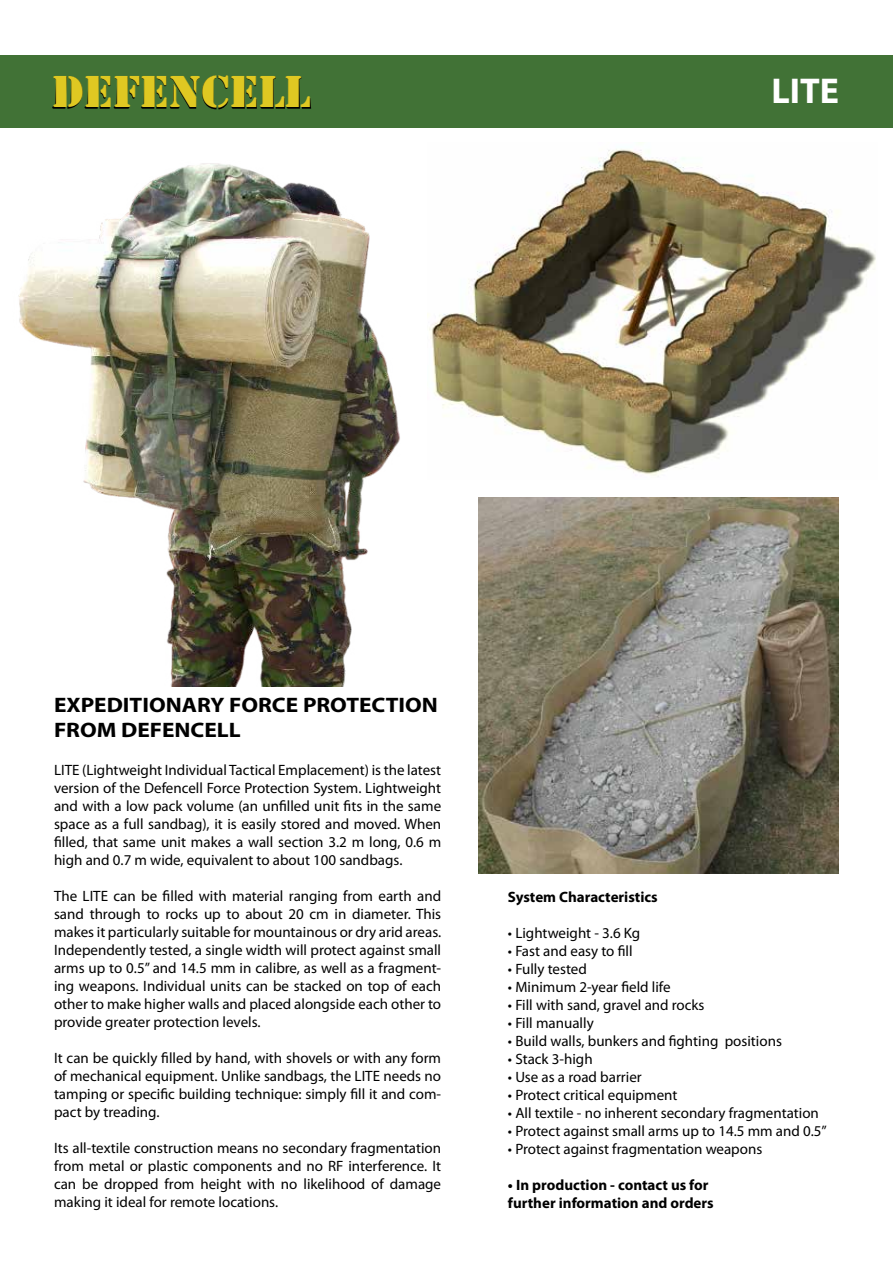
<style>
.page{position:relative;width:893px;height:1263px;background:#fff}
.page>*{position:absolute;margin:0;border:0;box-sizing:border-box;transform-origin:0 0}
.t1{font:41.55px "Stencil Std";color:#dfc822;scale:1.04 1}
.t2{font:700 36px "Myriad Pro";color:#fff}
.t3{font:700 21px/25.2px "Myriad Pro";color:#000;scale:1.11 1}
.t4{font:15px/18px "Myriad Pro";color:#000;text-align:justify}
.t5{font:700 15px/18px "Myriad Pro";color:#000}
</style>
<div class="page">
<div style="left:0;top:55px;width:893px;height:72px;background:#417236"></div>
<img style="left:478px;top:497px;width:360px;height:376px">
<img style="left:428px;top:142px;width:448px;height:335px">
<img style="left:18px;top:163px;width:382px;height:524px">
<svg style="left:52px;top:76px;width:259px;height:34px"></svg>
<h1 class="t1" style="left:53px;top:65px;width:249px">DEFENCELL</h1>
<h2 class="t2" style="left:771px;top:67px;width:69px">LITE</h2>
<h3 class="t3" style="left:54px;top:692px;width:347px">EXPEDITIONARY FORCE PROTECTION<br>FROM DEFENCELL</h3>
<p class="t4" style="left:54px;top:761px;width:389px">LITE (Lightweight Individual Tactical Emplacement) is the latest version of the Defencell Force Protection System. Lightweight and with a low pack volume (an unfilled unit fits in the same space as a full sandbag), it is easily stored and moved. When filled, that same unit makes a wall section 3.2 m long, 0.6 m high and 0.7 m wide, equivalent to about 100 sandbags.</p>
<p class="t4" style="left:54px;top:887px;width:389px">The LITE can be filled with material ranging from earth and sand through to rocks up to about 20 cm in diameter. This makes it particularly suitable for mountainous or dry arid areas.<br>Independently tested, a single width will protect against small arms up to 0.5” and 14.5 mm in calibre, as well as a fragment&shy;ing weapons. Individual units can be stacked on top of each other to make higher walls and placed alongside each other to provide greater protection levels.</p>
<p class="t4" style="left:54px;top:1049px;width:389px">It can be quickly filled by hand, with shovels or with any form of mechanical equipment. Unlike sandbags, the LITE needs no tamping or specific building technique: simply fill it and com&shy;pact by treading.</p>
<p class="t4" style="left:54px;top:1139px;width:389px">Its all-textile construction means no secondary fragmentation from metal or plastic components and no RF interference. It can be dropped from height with no likelihood of damage making it ideal for remote locations.</p>
<p class="t5" style="left:508px;top:887px;width:151px">System Characteristics</p>
<p class="t4" style="left:508px;top:924px;width:134px">• Lightweight - 3.6 Kg</p>
<p class="t4" style="left:508px;top:942px;width:126px">• Fast and easy to fill</p>
<p class="t4" style="left:508px;top:960px;width:80px">• Fully tested</p>
<p class="t4" style="left:508px;top:978px;width:164px">• Minimum 2-year field life</p>
<p class="t4" style="left:508px;top:996px;width:198px">• Fill with sand, gravel and rocks</p>
<p class="t4" style="left:508px;top:1014px;width:87px">• Fill manually</p>
<p class="t4" style="left:508px;top:1032px;width:275px">• Build walls, bunkers and fighting positions</p>
<p class="t4" style="left:508px;top:1050px;width:86px">• Stack 3-high</p>
<p class="t4" style="left:508px;top:1068px;width:135px">• Use as a road barrier</p>
<p class="t4" style="left:508px;top:1086px;width:171px">• Protect critical equipment</p>
<p class="t4" style="left:508px;top:1104px;width:312px">• All textile - no inherent secondary fragmentation</p>
<p class="t4" style="left:508px;top:1122px;width:320px">• Protect against small arms up to 14.5 mm and 0.5”</p>
<p class="t4" style="left:508px;top:1140px;width:256px">• Protect against fragmentation weapons</p>
<p class="t5" style="left:508px;top:1175px;width:207px">• In production - contact us for further information and orders</p>
</div>
